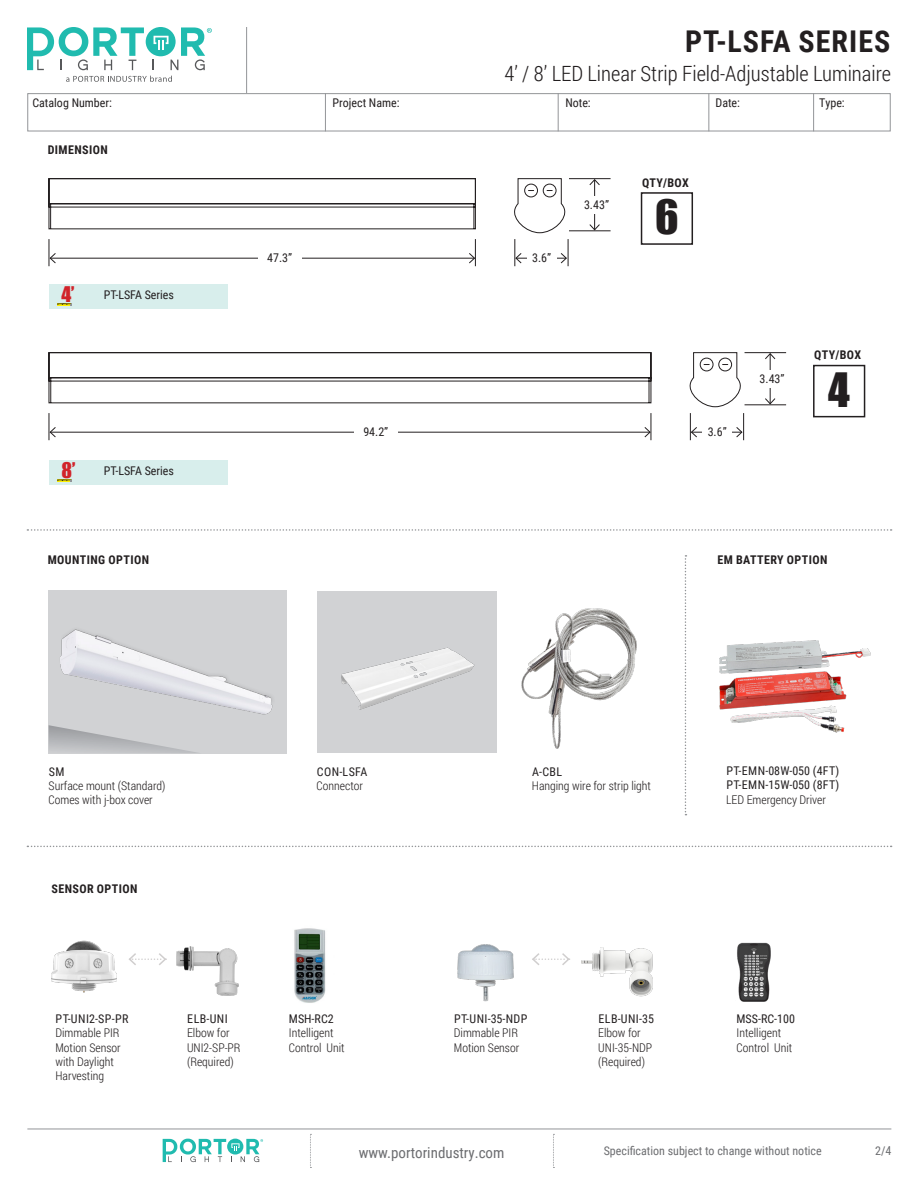
<style>
.page{position:relative;width:918px;height:1188px;background:#fff}
.page>*{position:absolute;margin:0;border:0;box-sizing:border-box;transform-origin:0 0}
.t1{font:43.5px "Impact";color:#231f20}
.t2{font:700 30px "Roboto Condensed";letter-spacing:.035em;color:#231f20}
.t3{font:300 21px "Roboto Condensed";color:#231f20}
.t4{font:19.8px "Impact";color:#d1232a}
.t5{font:15px "Roboto Condensed";color:#6c6d70}
.t6{font:300 12px/14.4px "Roboto Condensed";color:#231f20}
.t7{font:12px "Roboto Condensed";color:#231f20}
.t8{font:700 12px "Roboto Condensed";letter-spacing:.035em;color:#231f20}
.t9{font:12px "Roboto Condensed";color:#6c6d70}
.t10{font:12px "Roboto Condensed";letter-spacing:.035em;color:#231f20}
</style>
<div class="page">
<div style="left:146px;top:27px;width:30px;height:29px;background:#20bbaf;border-radius:50%"></div>
<svg style="left:153px;top:27px;width:59px;height:43px"></svg>
<svg style="left:27px;top:27px;width:117px;height:43px"></svg>
<svg style="left:66px;top:76px;width:106px;height:6px"></svg>
<svg style="left:163px;top:1139px;width:100px;height:23px"></svg>
<hr style="left:246px;top:27px;width:1px;height:66px;background:#939598">
<svg style="left:310px;top:1134px;width:1px;height:34px"></svg>
<svg style="left:553px;top:1134px;width:1px;height:34px"></svg>
<hr style="left:27px;top:1129px;width:864px;height:1px;background:#939598">
<div style="left:27px;top:93px;width:864px;height:38px;border:1px solid #939598"></div>
<hr style="left:813px;top:93px;width:1px;height:38px;background:#939598">
<hr style="left:708px;top:93px;width:1px;height:38px;background:#939598">
<hr style="left:325px;top:93px;width:1px;height:38px;background:#939598">
<hr style="left:558px;top:93px;width:1px;height:38px;background:#939598">
<svg style="left:27px;top:846px;width:865px;height:1px"></svg>
<svg style="left:27px;top:529px;width:865px;height:2px"></svg>
<div style="left:50px;top:284px;width:178px;height:24px;background:#d8eeec"></div>
<div style="left:50px;top:460px;width:178px;height:25px;background:#d8eeec"></div>
<hr style="left:57px;top:303px;width:14px;height:3px;background:#fff101">
<svg style="left:58px;top:303px;width:14px;height:3px"></svg>
<hr style="left:57px;top:479px;width:14px;height:3px;background:#fff101">
<svg style="left:58px;top:479px;width:14px;height:3px"></svg>
<svg style="left:48px;top:352px;width:604px;height:52px"></svg>
<hr style="left:745px;top:404px;width:41px;height:1px;background:#231f20">
<hr style="left:745px;top:352px;width:41px;height:1px;background:#231f20">
<hr style="left:50px;top:432px;width:600px;height:1px;background:#231f20">
<svg style="left:49px;top:413px;width:7px;height:27px"></svg>
<svg style="left:644px;top:413px;width:8px;height:27px"></svg>
<svg style="left:689px;top:352px;width:55px;height:88px"></svg>
<hr style="left:770px;top:354px;width:1px;height:50px;background:#231f20">
<svg style="left:764px;top:398px;width:12px;height:7px"></svg>
<svg style="left:764px;top:353px;width:12px;height:7px"></svg>
<div style="left:354px;top:423px;width:43px;height:18px;background:#fff"></div>
<div style="left:702px;top:423px;width:30px;height:18px;background:#fff"></div>
<div style="left:750px;top:371px;width:44px;height:17px;background:#fff"></div>
<svg style="left:48px;top:178px;width:428px;height:52px"></svg>
<hr style="left:569px;top:230px;width:42px;height:1px;background:#231f20">
<hr style="left:569px;top:178px;width:42px;height:1px;background:#231f20">
<hr style="left:50px;top:258px;width:424px;height:1px;background:#231f20">
<svg style="left:49px;top:239px;width:7px;height:27px"></svg>
<svg style="left:468px;top:239px;width:8px;height:27px"></svg>
<svg style="left:514px;top:178px;width:55px;height:88px"></svg>
<hr style="left:594px;top:180px;width:1px;height:50px;background:#231f20">
<svg style="left:589px;top:224px;width:12px;height:7px"></svg>
<svg style="left:589px;top:179px;width:12px;height:7px"></svg>
<div style="left:258px;top:249px;width:43px;height:18px;background:#fff"></div>
<div style="left:527px;top:249px;width:29px;height:18px;background:#fff"></div>
<div style="left:575px;top:197px;width:43px;height:17px;background:#fff"></div>
<div style="left:49px;top:590px;width:238px;height:163px;background:#d1d2d4"></div>
<img style="left:521px;top:608px;width:116px;height:141px">
<img style="left:719px;top:640px;width:152px;height:93px">
<svg style="left:685px;top:555px;width:1px;height:260px"></svg>
<img style="left:60px;top:629px;width:213px;height:86px">
<svg style="left:49px;top:725px;width:148px;height:28px"></svg>
<div style="left:641px;top:192px;width:52px;height:53px;border:2px solid #231f20"></div>
<div style="left:813px;top:365px;width:52px;height:52px;border:2px solid #231f20"></div>
<div style="left:317px;top:591px;width:180px;height:162px;background:#d1d2d4"></div>
<img style="left:341px;top:647px;width:134px;height:63px">
<img style="left:294px;top:928px;width:32px;height:75px">
<img style="left:51px;top:941px;width:66px;height:52px">
<img style="left:457px;top:944px;width:57px;height:58px">
<img style="left:177px;top:947px;width:62px;height:49px">
<img style="left:581px;top:947px;width:72px;height:50px">
<svg style="left:128px;top:953px;width:39px;height:12px"></svg>
<svg style="left:532px;top:953px;width:38px;height:12px"></svg>
<img style="left:737px;top:942px;width:34px;height:60px">
<p class="t2" style="left:685px;top:20px;width:207px">PT-LSFA SERIES</p>
<p class="t3" style="left:505px;top:59px;width:388px">4’ / 8’ LED Linear Strip Field-Adjustable Luminaire</p>
<p class="t7" style="left:32px;top:95px;width:81px">Catalog Number:</p>
<p class="t7" style="left:333px;top:95px;width:68px">Project Name:</p>
<p class="t7" style="left:565px;top:95px;width:27px">Note:</p>
<p class="t7" style="left:716px;top:95px;width:26px">Date:</p>
<p class="t7" style="left:819px;top:95px;width:27px">Type:</p>
<p class="t8" style="left:48px;top:141px;width:62px">DIMENSION</p>
<p class="t4" style="left:61px;top:279px;width:15px">4’</p>
<p class="t7" style="left:104px;top:287px;width:72px">PT-LSFA Series</p>
<p class="t4" style="left:61px;top:455px;width:15px">8’</p>
<p class="t7" style="left:104px;top:463px;width:72px">PT-LSFA Series</p>
<p class="t8" style="left:48px;top:552px;width:103px">MOUNTING OPTION</p>
<p class="t7" style="left:267px;top:249px;width:26px">47.3”</p>
<p class="t7" style="left:532px;top:249px;width:21px">3.6”</p>
<p class="t7" style="left:584px;top:196px;width:26px">3.43”</p>
<p class="t8" style="left:642px;top:174px;width:48px">QTY/BOX</p>
<p class="t1" style="left:655px;top:184px;width:25px">6</p>
<p class="t7" style="left:363px;top:423px;width:26px">94.2”</p>
<p class="t7" style="left:708px;top:423px;width:21px">3.6”</p>
<p class="t7" style="left:760px;top:370px;width:26px">3.43”</p>
<p class="t8" style="left:814px;top:346px;width:48px">QTY/BOX</p>
<p class="t1" style="left:828px;top:356px;width:23px">4</p>
<p class="t8" style="left:717px;top:552px;width:111px">EM BATTERY OPTION</p>
<p class="t7" style="left:49px;top:763px;width:17px">SM</p>
<p class="t6" style="left:49px;top:778px;width:118px">Surface mount (Standard)</p>
<p class="t6" style="left:49px;top:793px;width:106px">Comes with j-box cover</p>
<p class="t8" style="left:52px;top:880px;width:87px">SENSOR OPTION</p>
<p class="t10" style="left:56px;top:1010px;width:74px">PT-UNI2-SP-PR</p>
<p class="t6" style="left:55px;top:1025px;width:67px">Dimmable PIR<br>Motion Sensor</p>
<p class="t6" style="left:55px;top:1054px;width:60px">with Daylight<br>Harvesting</p>
<p class="t7" style="left:187px;top:1010px;width:42px">ELB-UNI</p>
<p class="t6" style="left:187px;top:1025px;width:44px">Elbow for</p>
<p class="t6" style="left:187px;top:1040px;width:55px">UNI2-SP-PR</p>
<p class="t6" style="left:187px;top:1054px;width:48px">(Required)</p>
<p class="t7" style="left:317px;top:763px;width:52px">CON-LSFA</p>
<p class="t6" style="left:317px;top:778px;width:48px">Connector</p>
<p class="t7" style="left:532px;top:763px;width:32px">A-CBL</p>
<p class="t6" style="left:532px;top:778px;width:121px">Hanging wire for strip light</p>
<p class="t7" style="left:726px;top:762px;width:114px">PT-EMN-08W-050 (4FT)</p>
<p class="t7" style="left:726px;top:777px;width:114px">PT-EMN-15W-050 (8FT)</p>
<p class="t6" style="left:726px;top:792px;width:101px">LED Emergency Driver</p>
<p class="t7" style="left:289px;top:1010px;width:46px">MSH-RC2</p>
<p class="t6" style="left:289px;top:1025px;width:57px">Intelligent<br>Control Unit</p>
<p class="t10" style="left:454px;top:1010px;width:75px">PT-UNI-35-NDP</p>
<p class="t6" style="left:454px;top:1025px;width:67px">Dimmable PIR<br>Motion Sensor</p>
<p class="t7" style="left:599px;top:1010px;width:57px">ELB-UNI-35</p>
<p class="t6" style="left:598px;top:1025px;width:44px">Elbow for</p>
<p class="t6" style="left:598px;top:1040px;width:55px">UNI-35-NDP (Required)</p>
<p class="t7" style="left:737px;top:1010px;width:60px">MSS-RC-100</p>
<p class="t6" style="left:737px;top:1025px;width:57px">Intelligent<br>Control Unit</p>
<p class="t5" style="left:359px;top:1142px;width:147px">www.portorindustry.com</p>
<p class="t9" style="left:604px;top:1142px;width:220px">Specification subject to change without notice</p>
<p class="t9" style="left:875px;top:1142px;width:18px">2/4</p>
</div>
